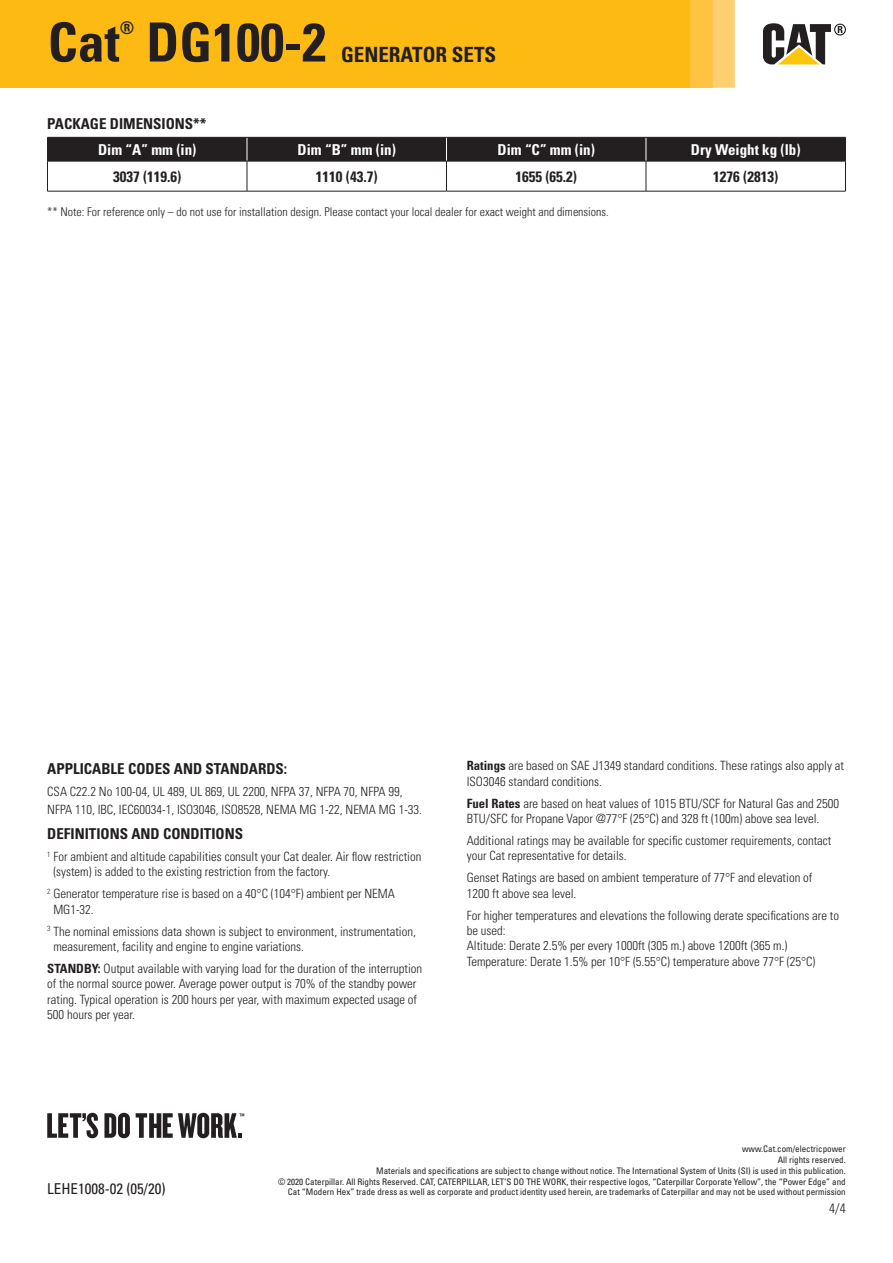
<style>
.page{position:relative;width:893px;height:1263px;background:#fff}
.page>*{position:absolute;margin:0;border:0;box-sizing:border-box;transform-origin:0 0}
.t1{font:700 condensed 54px "Univers LT Std";color:#231f20}
.t2{font:700 condensed 21px "Univers LT Std";color:#231f20}
.t3{font:700 condensed 17.55px "Univers LT Std";color:#231f20}
.t4{font:700 condensed 15px "Univers LT Std";color:#231f20}
.t5{font:700 condensed 15px "Univers LT Std";color:#fff}
.t6{font:condensed 15px "Univers LT Std";color:#231f20}
.t7{font:300 condensed 13.5px "Univers LT Std";color:#231f20}
.t8{font:300 condensed 12.75px/15.3px "Univers LT Std";color:#231f20}
.t9{font:300 condensed 12px "Univers LT Std";color:#231f20}
.t10{font:condensed 9px/10.8px "Univers LT Std";color:#231f20;text-align:right}
.s1{font-weight:700}
</style>
<div class="page">
<div style="left:0;top:0;width:690px;height:88px;background:#fcba13"></div>
<div style="left:690px;top:0;width:23px;height:88px;background:#fec340"></div>
<div style="left:713px;top:0;width:22px;height:88px;background:#fecf71"></div>
<svg style="left:763px;top:23px;width:83px;height:41px"></svg>
<hr style="left:247px;top:161px;width:1px;height:30px;background:#231f20">
<hr style="left:446px;top:161px;width:1px;height:30px;background:#231f20">
<hr style="left:646px;top:161px;width:1px;height:30px;background:#231f20">
<div style="left:47px;top:137px;width:799px;height:24px;background:#231f20"></div>
<hr style="left:47px;top:161px;width:1px;height:30px;background:#231f20">
<hr style="left:845px;top:161px;width:1px;height:30px;background:#231f20">
<hr style="left:47px;top:191px;width:200px;height:1px;background:#231f20">
<hr style="left:247px;top:191px;width:199px;height:1px;background:#231f20">
<hr style="left:446px;top:191px;width:200px;height:1px;background:#231f20">
<hr style="left:646px;top:191px;width:200px;height:1px;background:#231f20">
<hr style="left:47px;top:161px;width:200px;height:1px;background:#231f20">
<hr style="left:247px;top:161px;width:199px;height:1px;background:#231f20">
<hr style="left:446px;top:161px;width:200px;height:1px;background:#231f20">
<hr style="left:646px;top:161px;width:200px;height:1px;background:#231f20">
<svg style="left:47px;top:1113px;width:51px;height:25px"></svg>
<svg style="left:104px;top:1113px;width:26px;height:25px"></svg>
<svg style="left:136px;top:1113px;width:108px;height:25px"></svg>
<h1 class="t1" style="left:48px;top:9px;width:74px">Cat</h1>
<h3 class="t3" style="left:120px;top:17px;width:16px">®</h3>
<h1 class="t1" style="left:146px;top:9px;width:181px">DG100-2</h1>
<h2 class="t2" style="left:341px;top:41px;width:157px">GENERATOR SETS</h2>
<p class="t4" style="left:47px;top:114px;width:161px">PACKAGE DIMENSIONS**</p>
<p class="t5" style="left:98px;top:140px;width:100px">Dim “A” mm (in)</p>
<p class="t5" style="left:298px;top:140px;width:100px">Dim “B” mm (in)</p>
<p class="t5" style="left:497px;top:140px;width:99px">Dim “C” mm (in)</p>
<p class="t5" style="left:691px;top:140px;width:111px">Dry Weight kg (lb)</p>
<p class="t4" style="left:113px;top:167px;width:70px">3037 (119.6)</p>
<p class="t4" style="left:316px;top:167px;width:63px">1110 (43.7)</p>
<p class="t4" style="left:515px;top:167px;width:63px">1655 (65.2)</p>
<p class="t4" style="left:713px;top:167px;width:66px">1276 (2813)</p>
<p class="t9" style="left:47px;top:205px;width:563px">** Note: For reference only – do not use for installation design. Please contact your local dealer for exact weight and dimensions.</p>
<p class="t4" style="left:47px;top:760px;width:241px">APPLICABLE CODES AND STANDARDS:</p>
<p class="t8" style="left:47px;top:783px;width:376px;line-height:18px">CSA C22.2 No 100-04, UL 489, UL 869, UL 2200, NFPA 37, NFPA 70, NFPA 99,<br>NFPA 110, IBC, IEC60034-1, ISO3046, ISO8528, NEMA MG 1-22, NEMA MG 1-33.</p>
<p class="t4" style="left:47px;top:824px;width:197px">DEFINITIONS AND CONDITIONS</p>
<p class="t8" style="left:53px;top:849px;width:369px;text-indent:-6px"><sup>1</sup> For ambient and altitude capabilities consult your Cat dealer. Air flow restriction (system) is added to the existing restriction from the factory.</p>
<p class="t8" style="left:53px;top:886px;width:343px;text-indent:-6px"><sup>2</sup> Generator temperature rise is based on a 40°C (104°F) ambient per NEMA<br>MG1-32.</p>
<p class="t8" style="left:53px;top:923px;width:364px;text-indent:-6px"><sup>3</sup> The nominal emissions data shown is subject to environment, instrumentation, measurement, facility and engine to engine variations.</p>
<p class="t8" style="left:47px;top:961px;width:376px"><span class="s1">STANDBY:</span> Output available with varying load for the duration of the interruption of the normal source power. Average power output is 70% of the standby power rating. Typical operation is 200 hours per year, with maximum expected usage of 500 hours per year.</p>
<p class="t8" style="left:467px;top:758px;width:379px"><span class="s1">Ratings</span> are based on SAE J1349 standard conditions. These ratings also apply at<br>ISO3046 standard conditions.</p>
<p class="t8" style="left:467px;top:795px;width:374px"><span class="s1">Fuel Rates</span> are based on heat values of 1015 BTU/SCF for Natural Gas and 2500<br>BTU/SFC for Propane Vapor @77°F (25°C) and 328 ft (100m) above sea level.</p>
<p class="t8" style="left:467px;top:833px;width:366px">Additional ratings may be available for specific customer requirements, contact your Cat representative for details.</p>
<p class="t8" style="left:467px;top:870px;width:347px">Genset Ratings are based on ambient temperature of 77°F and elevation of<br>1200 ft above sea level.</p>
<p class="t8" style="left:467px;top:908px;width:374px">For higher temperatures and elevations the following derate specifications are to be used:<br>Altitude: Derate 2.5% per every 1000ft (305 m.) above 1200ft (365 m.)<br>Temperature: Derate 1.5% per 10°F (5.55°C) temperature above 77°F (25°C)</p>
<p class="t6" style="left:47px;top:1179px;width:120px">LEHE1008-02 (05/20)</p>
<p class="t10" style="left:742px;top:1143px;width:105px">www.Cat.com/electricpower</p>
<p class="t10" style="left:778px;top:1154px;width:69px">All rights reserved.</p>
<p class="t10" style="left:376px;top:1165px;width:471px">Materials and specifications are subject to change without notice. The International System of Units (SI) is used in this publication.</p>
<p class="t10" style="left:278px;top:1176px;width:569px">© 2020 Caterpillar. All Rights Reserved. CAT, CATERPILLAR, LET’S DO THE WORK, their respective logos, “Caterpillar Corporate Yellow”, the “Power Edge” and<br>Cat “Modern Hex” trade dress as well as corporate and product identity used herein, are trademarks of Caterpillar and may not be used without permission</p>
<p class="t7" style="left:829px;top:1200px;width:18px">4/4</p>
</div>
